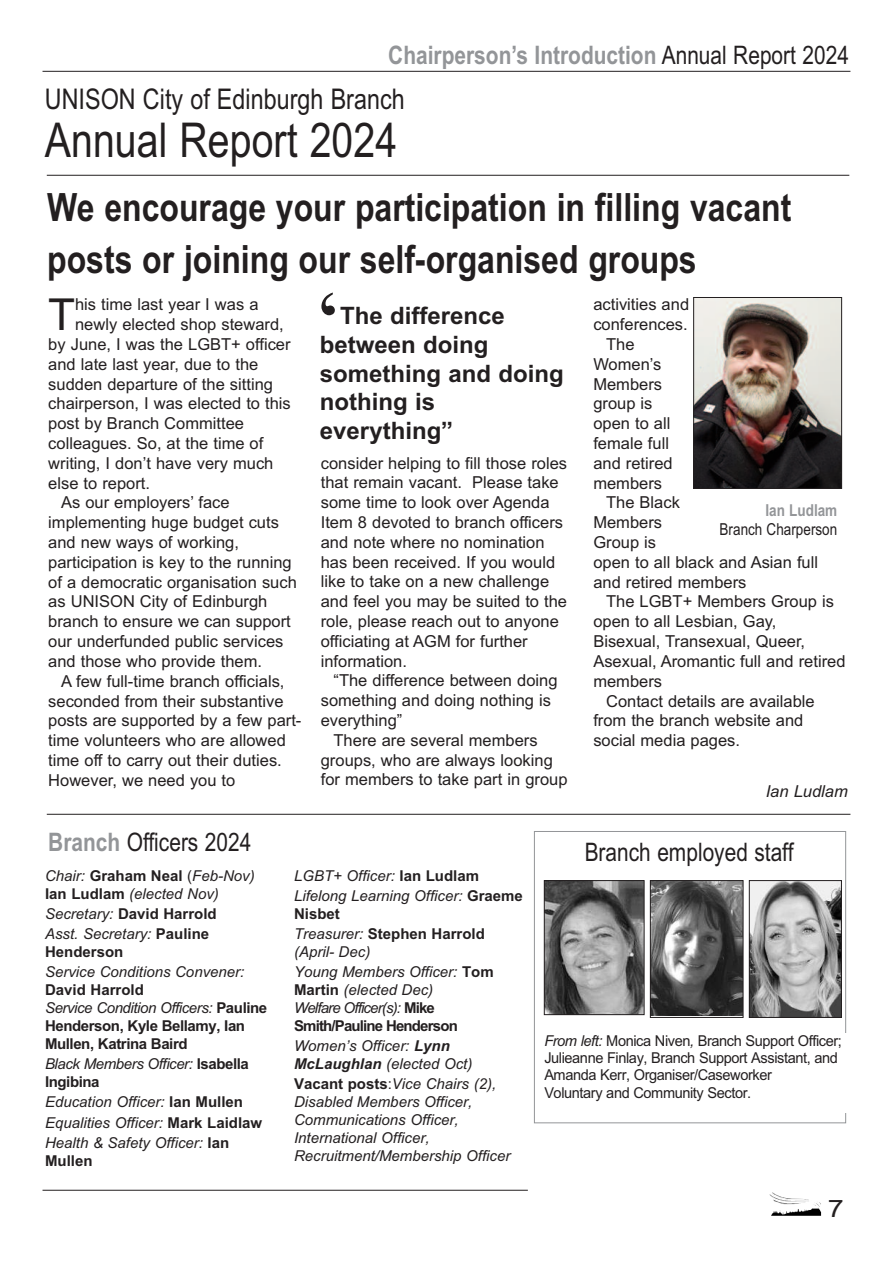
<style>
.page{position:relative;width:893px;height:1263px;background:#fff}
.page>*{position:absolute;margin:0;border:0;box-sizing:border-box;transform-origin:0 0}
.t1{font:90px "Times New Roman";color:#231f20}
.t2{font:48px "Arial Narrow";color:#231f20}
.t3{font:44.1px "Arial";color:#231f20}
.t4{font:700 39px/52.1px "Arial Narrow";color:#231f20}
.t5{font:28.5px "Arial Narrow";color:#231f20}
.t6{font:700 25.5px "Arial Narrow";color:#939598}
.t7{font:25.5px "Arial Narrow";color:#231f20}
.t8{font:700 24px/28.8px "Arial";color:#231f20}
.t9{font:24px "Arial";color:#231f20;scale:1.2 1}
.t10{font:16.5px/19.8px "Arial";color:#231f20}
.t11{font:16.5px "Arial Narrow";color:#231f20}
.t12{font:700 16.5px "Arial Narrow";color:#939598}
.t13{font:italic 16.5px "Arial";color:#231f20}
.t14{font:italic 15px/18px "Arial";color:#231f20}
.t15{font:15px/17.4px "Arial";letter-spacing:-.03em;color:#231f20}
.t16{font:700 15px/18px "Arial";letter-spacing:-.03em;color:#231f20}
.t17{font:700 15px/18px "Arial";letter-spacing:-.055em;color:#231f20}
.t18{font:700 15px/20.1px "Arial";color:#231f20}
.t19{font:italic 15px/18px "Arial";letter-spacing:-.03em;color:#231f20}
.s1{font-weight:400;color:#231f20}
.s2{font-weight:700;color:#939598}
.s3{font-weight:700;font-style:normal}
.s4{font-style:normal}
.s5{font-weight:400;font-style:italic}
.s6{font-weight:700}
.s7{font-style:italic}
</style>
<div class="page">
<div style="left:534px;top:831px;width:312px;height:292px;border:1px solid #939598"></div>
<div style="left:543px;top:1033px;width:307px;height:79px;background:#fff"></div>
<img style="left:546px;top:882px;width:96px;height:131px">
<div style="left:544px;top:880px;width:100px;height:135px;border:1px solid #231f20"></div>
<hr style="left:43px;top:71px;width:807px;height:1px;background:#231f20">
<hr style="left:47px;top:814px;width:803px;height:1px;background:#231f20">
<img style="left:652px;top:882px;width:89px;height:134px">
<div style="left:650px;top:880px;width:93px;height:138px;border:1px solid #231f20"></div>
<img style="left:751px;top:882px;width:89px;height:134px">
<div style="left:749px;top:880px;width:93px;height:138px;border:1px solid #231f20"></div>
<img style="left:769px;top:1192px;width:52px;height:24px">
<hr style="left:47px;top:175px;width:802px;height:1px;background:#231f20">
<img style="left:695px;top:299px;width:145px;height:188px">
<div style="left:693px;top:297px;width:149px;height:192px;border:1px solid #231f20"></div>
<hr style="left:43px;top:1190px;width:485px;height:1px;background:#231f20">
<h3 class="t6" style="left:388px;top:40px;width:462px">Chairperson’s Introduction <span class="s1">Annual Report 2024</span></h3>
<h3 class="t5" style="left:45px;top:82px;width:361px">UNISON City of Edinburgh Branch</h3>
<h2 class="t2" style="left:45px;top:113px;width:354px">Annual Report 2024</h2>
<h3 class="t4" style="left:47px;top:181px;width:746px">We encourage your participation in filling vacant posts or joining our self-organised groups</h3>
<h3 class="t3" style="left:48px;top:289px;width:28px">T</h3>
<p class="t10" style="left:75px;top:295px;width:185px">his time last year I was a</p>
<h1 class="t1" style="left:313px;top:270px;width:31px">‘</h1>
<p class="t10" style="left:593px;top:295px;width:97px">activities and</p>
<p class="t10" style="left:593px;top:315px;width:96px">conferences.</p>
<p class="t10" style="left:606px;top:334px;width:30px">The</p>
<p class="t10" style="left:593px;top:354px;width:70px">Women’s</p>
<p class="t10" style="left:593px;top:374px;width:70px">Members</p>
<p class="t10" style="left:593px;top:394px;width:61px">group is</p>
<p class="t10" style="left:593px;top:414px;width:79px">open to all</p>
<p class="t10" style="left:593px;top:433px;width:77px">female full</p>
<p class="t10" style="left:593px;top:453px;width:81px">and retired</p>
<p class="t10" style="left:593px;top:473px;width:70px">members</p>
<p class="t10" style="left:606px;top:493px;width:75px">The Black</p>
<p class="t10" style="left:593px;top:513px;width:70px">Members</p>
<p class="t10" style="left:593px;top:532px;width:64px">Group is</p>
<p class="t10" style="left:593px;top:552px;width:226px">open to all black and Asian full</p>
<p class="t10" style="left:593px;top:572px;width:155px">and retired members</p>
<p class="t10" style="left:606px;top:592px;width:229px">The LGBT+ Members Group is</p>
<p class="t10" style="left:593px;top:612px;width:185px">open to all Lesbian, Gay,</p>
<p class="t10" style="left:593px;top:631px;width:213px">Bisexual, Transexual, Queer,</p>
<p class="t10" style="left:593px;top:651px;width:254px">Asexual, Aromantic full and retired</p>
<p class="t10" style="left:593px;top:671px;width:70px">members</p>
<p class="t10" style="left:606px;top:691px;width:210px">Contact details are available</p>
<p class="t10" style="left:593px;top:711px;width:212px">from the branch website and</p>
<p class="t10" style="left:593px;top:730px;width:148px">social media pages.</p>
<h3 class="t8" style="left:320px;top:301px;width:245px;text-indent:20px">The difference between doing something and doing nothing is everything”</h3>
<p class="t10" style="left:75px;top:315px;width:210px">newly elected shop steward,</p>
<p class="t10" style="left:48px;top:334px;width:244px">by June, I was the LGBT+ officer</p>
<p class="t10" style="left:48px;top:354px;width:212px">and late last year, due to the</p>
<p class="t10" style="left:48px;top:374px;width:226px">sudden departure of the sitting</p>
<p class="t10" style="left:48px;top:394px;width:244px">chairperson, I was elected to this</p>
<p class="t10" style="left:48px;top:414px;width:197px">post by Branch Committee</p>
<p class="t10" style="left:48px;top:433px;width:217px">colleagues. So, at the time of</p>
<p class="t10" style="left:48px;top:453px;width:227px">writing, I don’t have very much</p>
<p class="t10" style="left:48px;top:473px;width:103px">else to report.</p>
<p class="t10" style="left:61px;top:493px;width:170px">As our employers’ face</p>
<p class="t10" style="left:48px;top:513px;width:232px">implementing huge budget cuts</p>
<p class="t10" style="left:48px;top:532px;width:192px">and new ways of working,</p>
<p class="t10" style="left:48px;top:552px;width:245px">participation is key to the running</p>
<p class="t10" style="left:48px;top:572px;width:250px">of a democratic organisation such</p>
<p class="t10" style="left:48px;top:592px;width:221px">as UNISON City of Edinburgh</p>
<p class="t10" style="left:48px;top:612px;width:244px">branch to ensure we can support</p>
<p class="t10" style="left:48px;top:631px;width:237px">our underfunded public services</p>
<p class="t10" style="left:48px;top:651px;width:215px">and those who provide them.</p>
<p class="t10" style="left:61px;top:671px;width:225px">A few full-time branch officials,</p>
<p class="t10" style="left:48px;top:691px;width:237px">seconded from their substantive</p>
<p class="t10" style="left:48px;top:711px;width:255px">posts are supported by a few part-</p>
<p class="t10" style="left:48px;top:730px;width:239px">time volunteers who are allowed</p>
<p class="t10" style="left:48px;top:750px;width:235px">time off to carry out their duties.</p>
<p class="t10" style="left:48px;top:770px;width:189px">However, we need you to</p>
<p class="t10" style="left:321px;top:453px;width:248px">consider helping to fill those roles that remain vacant. Please take some time to look over Agenda<br>Item 8 devoted to branch officers and note where no nomination has been received. If you would like to take on a new challenge and feel you may be suited to the role, please reach out to anyone officiating at AGM for further information.</p>
<p class="t10" style="left:321px;top:671px;width:238px;text-indent:13px">“The difference between doing something and doing nothing is everything”</p>
<p class="t10" style="left:321px;top:730px;width:248px;text-indent:13px">There are several members groups, who are always looking for members to take part in group</p>
<p class="t12" style="left:765px;top:500px;width:73px">Ian Ludlam</p>
<p class="t11" style="left:720px;top:520px;width:119px">Branch Charperson</p>
<p class="t13" style="left:766px;top:781px;width:84px">Ian Ludlam</p>
<h3 class="t7" style="left:48px;top:827px;width:205px"><span class="s2">Branch</span> Officers 2024</h3>
<p class="t14" style="left:45px;top:867px;width:211px">Chair: <span class="s3">Graham Neal</span> <span class="s4">(</span>Feb-Nov)<br><span class="s3">Ian Ludlam</span> (elected Nov)</p>
<p class="t14" style="left:45px;top:904px;width:173px;line-height:20.1px">Secretary: <span class="s3">David Harrold<br></span>Asst. Secretary: <span class="s3">Pauline</span></p>
<p class="t18" style="left:45px;top:942px;width:80px">Henderson</p>
<p class="t14" style="left:45px;top:963px;width:201px">Service Conditions Convener:</p>
<p class="t16" style="left:45px;top:981px;width:224px">David Harrold<br><span class="s5">Service Condition Officers:</span> Pauline<br>Henderson, Kyle Bellamy, Ian<br>Mullen, Katrina Baird</p>
<p class="t19" style="left:45px;top:1055px;width:205px">Black Members Officer: <span class="s3">Isabella<br>Ingibina</span></p>
<p class="t14" style="left:45px;top:1092px;width:219px;line-height:20.1px">Education Officer: <span class="s3">Ian Mullen<br></span>Equalities Officer: <span class="s3">Mark Laidlaw<br></span>Health &amp; Safety Officer: <span class="s3">Ian</span></p>
<p class="t16" style="left:45px;top:1151px;width:49px">Mullen</p>
<p class="t14" style="left:294px;top:865px;width:230px;line-height:20.1px">LGBT+ Officer: <span class="s3">Ian Ludlam<br></span>Lifelong Learning Officer: <span class="s3">Graeme</span></p>
<p class="t18" style="left:294px;top:904px;width:192px">Nisbet<br><span class="s5">Treasurer:</span> Stephen Harrold</p>
<p class="t14" style="left:294px;top:942px;width:201px;line-height:20.1px">(April- Dec)<br>Young Members Officer: <span class="s3">Tom</span></p>
<p class="t17" style="left:294px;top:981px;width:165px">Martin <span class="s5">(elected Dec)<br>Welfare Officer(s):</span> Mike<br>Smith/Pauline Henderson</p>
<p class="t14" style="left:294px;top:1037px;width:180px">Women’s Officer: <span class="s6">Lynn<br>McLaughlan</span> (elected Oct)</p>
<p class="t14" style="left:294px;top:1075px;width:218px"><span class="s3">Vacant posts</span><span class="s4">:</span>Vice Chairs (2),<br>Disabled Members Officer,<br>Communications Officer,<br>International Officer,<br>Recruitment/Membership Officer</p>
<h3 class="t7" style="left:585px;top:837px;width:210px">Branch employed staff</h3>
<p class="t15" style="left:544px;top:1032px;width:299px"><span class="s7">From left:</span> Monica Niven<span class="s7">,</span> Branch Support Officer; Julieanne Finlay, Branch Support Assistant, and Amanda Kerr, Organiser/Caseworker<br>Voluntary and Community Sector.</p>
<h3 class="t9" style="left:828px;top:1195px;width:15px">7</h3>
</div>
